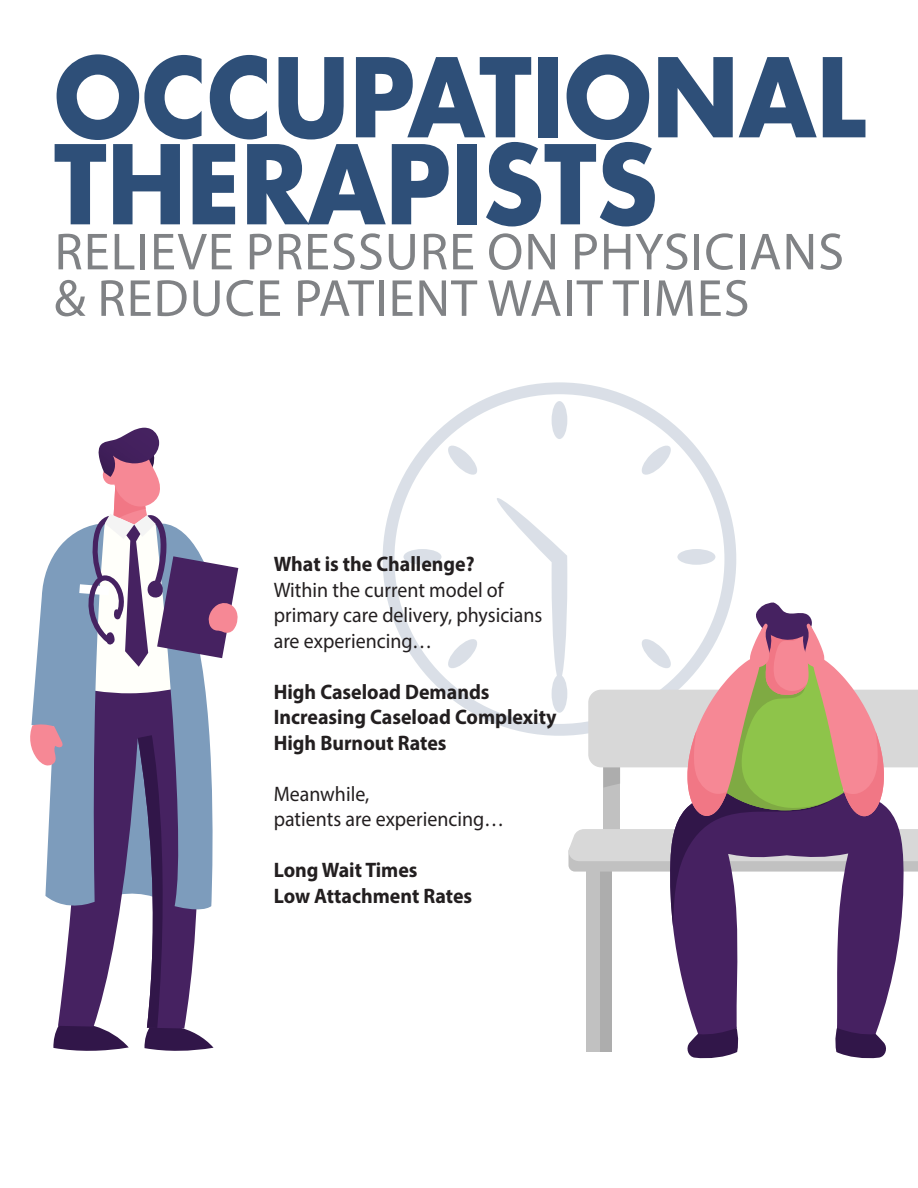
<style>
.page{position:relative;width:918px;height:1188px;background:#fff}
.page>*{position:absolute;margin:0;border:0;box-sizing:border-box;transform-origin:0 0}
.t1{font:700 106.5px/87px "Futura Std";color:#2e4f78;scale:.93 1}
.t2{font:52.5px/46.5px "Myriad Pro";letter-spacing:.02em;color:#808285}
.t3{font:700 21px "Myriad Pro";color:#231f20;scale:.95 1}
.t4{font:21px "Myriad Pro";color:#231f20;scale:.95 1}
</style>
<div class="page">
<div style="left:383px;top:382px;width:353px;height:354px;background:#dadfe7;border-radius:50%"></div>
<div style="left:394px;top:394px;width:330px;height:330px;background:#fff;border-radius:50%"></div>
<div style="left:552px;top:401px;width:15px;height:38px;background:#dadfe7;border-radius:50%"></div>
<div style="left:403px;top:549px;width:39px;height:16px;background:#dadfe7;border-radius:50%"></div>
<svg style="left:448px;top:445px;width:29px;height:30px"></svg>
<svg style="left:448px;top:639px;width:29px;height:29px"></svg>
<svg style="left:642px;top:445px;width:29px;height:30px"></svg>
<svg style="left:30px;top:428px;width:209px;height:623px"></svg>
<div style="left:598px;top:864px;width:14px;height:188px;background:#adadad"></div>
<div style="left:586px;top:864px;width:14px;height:188px;background:#c1c1c1"></div>
<svg style="left:687px;top:1035px;width:52px;height:24px"></svg>
<svg style="left:835px;top:1035px;width:51px;height:24px"></svg>
<svg style="left:673px;top:927px;width:228px;height:108px"></svg>
<svg style="left:494px;top:495px;width:424px;height:432px"></svg>
<p class="t1" style="left:54px;top:53px;width:874px">OCCUPATIONAL<br>THERAPISTS</p>
<p class="t2" style="left:54px;top:228px;width:792px">RELIEVE PRESSURE ON PHYSICIANS &amp; REDUCE PATIENT WAIT TIMES</p>
<p class="t3" style="left:274px;top:551px;width:213px">What is the Challenge?</p>
<p class="t4" style="left:274px;top:577px;width:244px">Within the current model of</p>
<p class="t4" style="left:274px;top:602px;width:284px">primary care delivery, physicians</p>
<p class="t4" style="left:274px;top:628px;width:168px">are experiencing…</p>
<p class="t3" style="left:274px;top:678px;width:229px">High Caseload Demands</p>
<p class="t3" style="left:274px;top:704px;width:299px">Increasing Caseload Complexity</p>
<p class="t3" style="left:274px;top:729px;width:184px">High Burnout Rates</p>
<p class="t4" style="left:274px;top:781px;width:102px">Meanwhile,</p>
<p class="t4" style="left:274px;top:806px;width:244px">patients are experiencing…</p>
<p class="t3" style="left:274px;top:857px;width:153px">Long Wait Times</p>
<p class="t3" style="left:274px;top:882px;width:210px">Low Attachment Rates</p>
</div>
